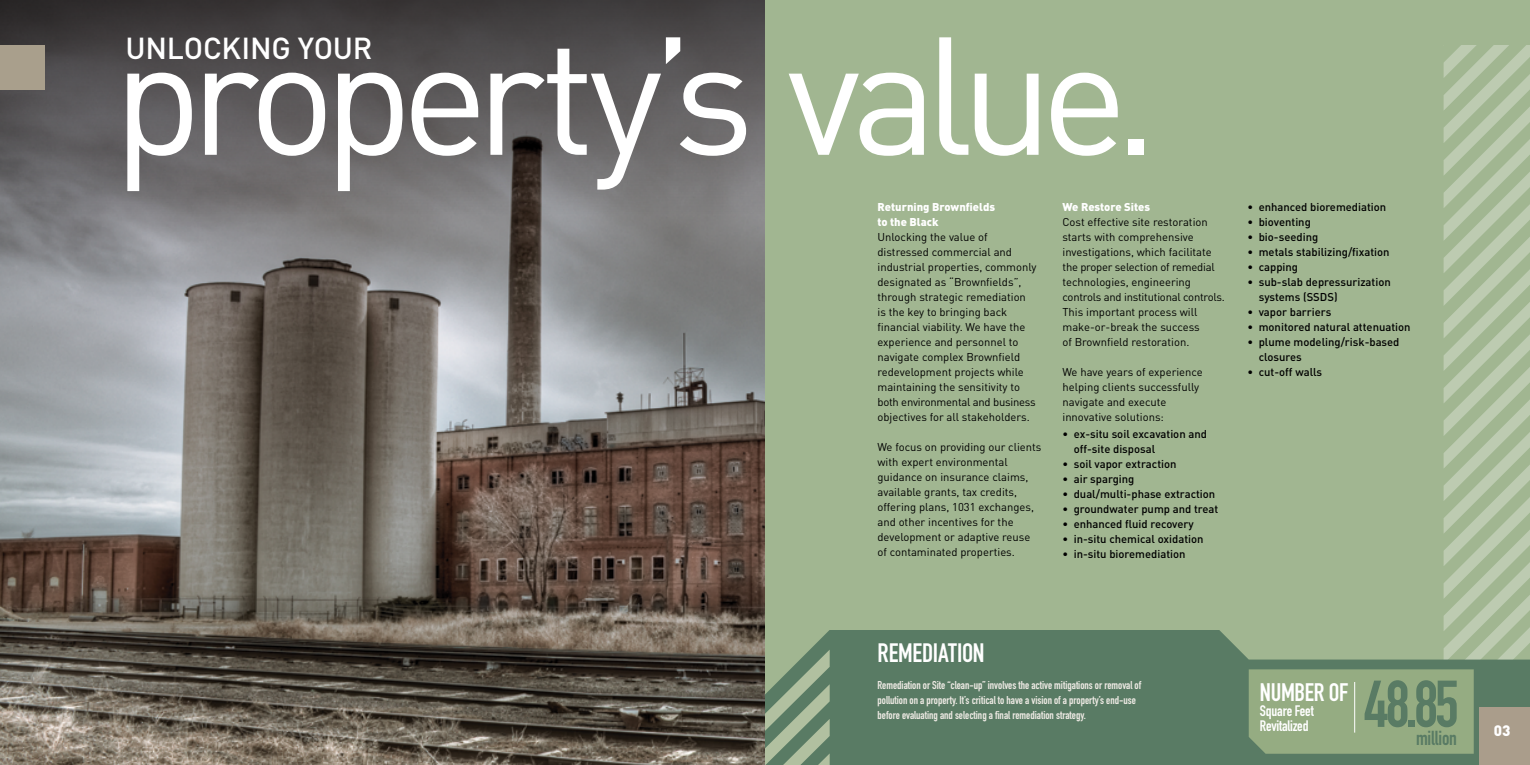
<style>
.page{position:relative;width:1530px;height:765px;background:#fff}
.page>*{position:absolute;margin:0;border:0;box-sizing:border-box;transform-origin:0 0}
.t1{font:165px "DIN Pro";letter-spacing:-.075em;color:#fff}
.t2{font:700 65px "DIN Condensed";color:#597b64}
.t3{font:500 30px "DIN Pro";letter-spacing:-.01em;color:#fff}
.t4{font:700 26.25px "DIN Condensed";letter-spacing:-.01em;color:#fff}
.t5{font:700 25px "DIN Condensed";letter-spacing:-.015em;color:#fff}
.t6{font:700 20px "DIN Condensed";letter-spacing:-.01em;color:#597b64}
.t7{font:700 15px/15px "DIN Condensed";letter-spacing:-.01em;color:#fff}
.t8{font:900 15px "DIN Pro";color:#fff}
.t9{font:11.25px/15px "DIN Pro";color:#000}
.t10{font:500 11.25px/15px "DIN Pro";color:#000}
.t11{font:700 11.25px/15px "DIN Condensed";color:#efebe5}
.t12{font:900 11.25px/15px "DIN Pro";color:#fff}
</style>
<div class="page">
<div style="left:765px;top:0;width:765px;height:765px;background:#a1b691"></div>
<img style="left:0;top:214px;width:765px;height:551px">
<svg style="left:0;top:0;width:765px;height:214px;background:#5c595b"></svg>
<div style="left:811px;top:630px;width:669px;height:135px;background:#597b64"></div>
<svg style="left:765px;top:649px;width:65px;height:116px"></svg>
<div style="left:1480px;top:707px;width:50px;height:58px;background:#aa9d8b"></div>
<svg style="left:1249px;top:45px;width:281px;height:709px"></svg>
<hr style="left:1354px;top:682px;width:1px;height:51px;background:#fff">
<div style="left:0;top:45px;width:45px;height:45px;background:#a99f8c"></div>
<h1 class="t1" style="left:112px;top:-17px;width:1048px">property’s value.</h1>
<h3 class="t3" style="left:126px;top:28px;width:248px">UNLOCKING YOUR</h3>
<p class="t12" style="left:878px;top:199px;width:119px">Returning Brownfields to the Black</p>
<p class="t9" style="left:878px;top:229px;width:161px">Unlocking the value of distressed commercial and industrial properties, commonly designated as “Brownfields”, through strategic remediation is the key to bringing back financial viability. We have the experience and personnel to navigate complex Brownfield redevelopment projects while maintaining the sensitivity to both environmental and business objectives for all stakeholders.</p>
<p class="t9" style="left:878px;top:439px;width:166px">We focus on providing our clients with expert environmental guidance on insurance claims, available grants, tax credits, offering plans, 1031 exchanges, and other incentives for the development or adaptive reuse of contaminated properties.</p>
<p class="t12" style="left:1062px;top:199px;width:89px">We Restore Sites</p>
<p class="t9" style="left:1062px;top:214px;width:164px">Cost effective site restoration starts with comprehensive investigations, which facilitate the proper selection of remedial technologies, engineering controls and institutional controls.<br>This important process will make-or-break the success<br>of Brownfield restoration.</p>
<p class="t9" style="left:1062px;top:364px;width:142px">We have years of experience helping clients successfully navigate and execute innovative solutions:</p>
<p class="t10" style="left:1074px;top:426px;width:135px;text-indent:-11px">• ex-situ soil excavation and off-site disposal</p>
<p class="t10" style="left:1062px;top:456px;width:116px">• soil vapor extraction</p>
<p class="t10" style="left:1062px;top:471px;width:73px">• air sparging</p>
<p class="t10" style="left:1062px;top:486px;width:154px">• dual/multi-phase extraction</p>
<p class="t10" style="left:1062px;top:501px;width:157px">• groundwater pump and treat</p>
<p class="t10" style="left:1062px;top:516px;width:133px">• enhanced fluid recovery</p>
<p class="t10" style="left:1062px;top:531px;width:143px">• in-situ chemical oxidation</p>
<p class="t10" style="left:1062px;top:546px;width:125px">• in-situ bioremediation</p>
<p class="t10" style="left:1247px;top:199px;width:140px">• enhanced bioremediation</p>
<p class="t10" style="left:1247px;top:214px;width:65px">• bioventing</p>
<p class="t10" style="left:1247px;top:229px;width:72px">• bio-seeding</p>
<p class="t10" style="left:1247px;top:244px;width:144px">• metals stabilizing/fixation</p>
<p class="t10" style="left:1247px;top:259px;width:52px">• capping</p>
<p class="t10" style="left:1259px;top:274px;width:134px;text-indent:-11px">• sub-slab depressurization systems (SSDS)</p>
<p class="t10" style="left:1247px;top:304px;width:85px">• vapor barriers</p>
<p class="t10" style="left:1247px;top:319px;width:165px">• monitored natural attenuation</p>
<p class="t10" style="left:1259px;top:334px;width:142px;text-indent:-11px">• plume modeling/risk-based closures</p>
<p class="t10" style="left:1247px;top:364px;width:76px">• cut-off walls</p>
<h3 class="t4" style="left:878px;top:635px;width:109px">REMEDIATION</h3>
<p class="t11" style="left:878px;top:677px;width:265px">Remediation or Site “clean-up” involves the active mitigations or removal of pollution on a property. It’s critical to have a vision of a property’s end-use before evaluating and selecting a final remediation strategy.</p>
<h2 class="t2" style="left:1364px;top:660px;width:96px">48.85</h2>
<h3 class="t5" style="left:1260px;top:675px;width:90px">NUMBER OF</h3>
<h3 class="t7" style="left:1260px;top:703px;width:55px">Square Feet<br>Revitalized</h3>
<h3 class="t6" style="left:1416px;top:725px;width:42px">million</h3>
<h3 class="t8" style="left:1494px;top:721px;width:18px">03</h3>
</div>
